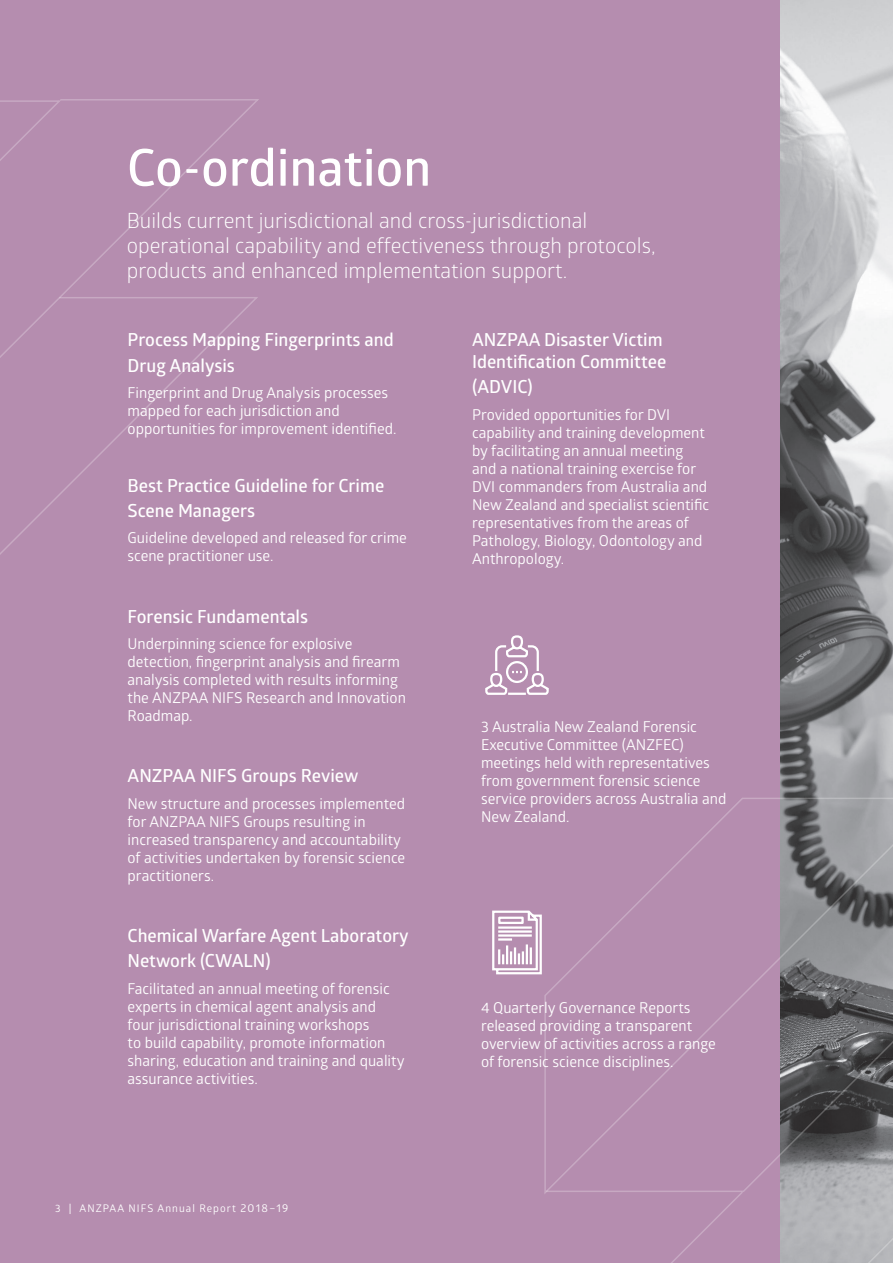
<style>
.page{position:relative;width:893px;height:1263px;background:#fff}
.page>*{position:absolute;margin:0;border:0;box-sizing:border-box;transform-origin:0 0}
.t1{font:600 51px "Glober";color:#fff}
.t2{font:21px/25.2px "Glober";color:#fff}
.t3{font:600 18px/25.2px "Glober";color:#fff}
.t4{font:15px/18px "Glober";color:#fff}
.t5{font:10.5px "Glober";letter-spacing:.1em;color:#fff}
.s1{font-size:11.25px}
</style>
<div class="page">
<img style="left:779px;top:0;width:114px;height:795px">
<div style="left:0;top:0;width:779px;height:1263px;background:#b58daf"></div>
<svg style="left:671px;top:1196px;width:222px;height:67px"></svg>
<svg style="left:544px;top:796px;width:349px;height:400px"></svg>
<svg style="left:61px;top:99px;width:198px;height:395px"></svg>
<svg style="left:0;top:99px;width:61px;height:400px"></svg>
<svg style="left:492px;top:910px;width:50px;height:65px"></svg>
<div style="left:498px;top:917px;width:26px;height:7px;border:2px solid #fff"></div>
<svg style="left:485px;top:635px;width:64px;height:60px"></svg>
<h1 class="t1" style="left:127px;top:132px;width:306px">Co-ordination</h1>
<h2 class="t2" style="left:127px;top:207px;width:530px">Builds current jurisdictional and cross-jurisdictional operational capability and effectiveness through protocols, products and enhanced implementation support.</h2>
<p class="t3" style="left:128px;top:327px;width:268px">Process Mapping Fingerprints and<br>Drug Analysis</p>
<p class="t4" style="left:128px;top:383px;width:270px">Fingerprint and Drug Analysis processes mapped for each jurisdiction and opportunities for improvement identified.</p>
<p class="t3" style="left:128px;top:472px;width:258px">Best Practice Guideline for Crime<br>Scene Managers</p>
<p class="t4" style="left:128px;top:528px;width:281px">Guideline developed and released for crime scene practitioner use.</p>
<p class="t3" style="left:128px;top:603px;width:182px">Forensic Fundamentals</p>
<p class="t4" style="left:128px;top:634px;width:280px">Underpinning science for explosive detection, fingerprint analysis and firearm analysis completed with results informing the ANZPAA NIFS Research and Innovation Roadmap.</p>
<p class="t3" style="left:128px;top:763px;width:232px">ANZPAA NIFS Groups Review</p>
<p class="t4" style="left:128px;top:794px;width:279px">New structure and processes implemented for ANZPAA NIFS Groups resulting in increased transparency and accountability of activities undertaken by forensic science practitioners.</p>
<p class="t3" style="left:128px;top:922px;width:283px">Chemical Warfare Agent Laboratory<br>Network (CWALN)</p>
<p class="t4" style="left:128px;top:979px;width:278px">Facilitated an annual meeting of forensic experts in chemical agent analysis and four jurisdictional training workshops<br>to build capability, promote information sharing, education and training and quality assurance activities.</p>
<p class="t5" style="left:55px;top:1201px;width:235px">3 | ANZPAA NIFS Annual Report <span class="s1">2018–19</span></p>
<p class="t3" style="left:472px;top:329px;width:196px;line-height:21.6px">ANZPAA Disaster Victim<br>Identification Committee</p>
<p class="t3" style="left:472px;top:374px;width:62px">(ADVIC)</p>
<p class="t4" style="left:472px;top:405px;width:239px">Provided opportunities for DVI capability and training development by facilitating an annual meeting and a national training exercise for DVI commanders from Australia and New Zealand and specialist scientific representatives from the areas of Pathology, Biology, Odontology and Anthropology.</p>
<p class="t4" style="left:481px;top:717px;width:247px">3 Australia New Zealand Forensic<br>Executive Committee (ANZFEC) meetings held with representatives from government forensic science service providers across Australia and<br>New Zealand.</p>
<p class="t4" style="left:481px;top:998px;width:236px">4 Quarterly Governance Reports released providing a transparent overview of activities across a range of forensic science disciplines.</p>
</div>
